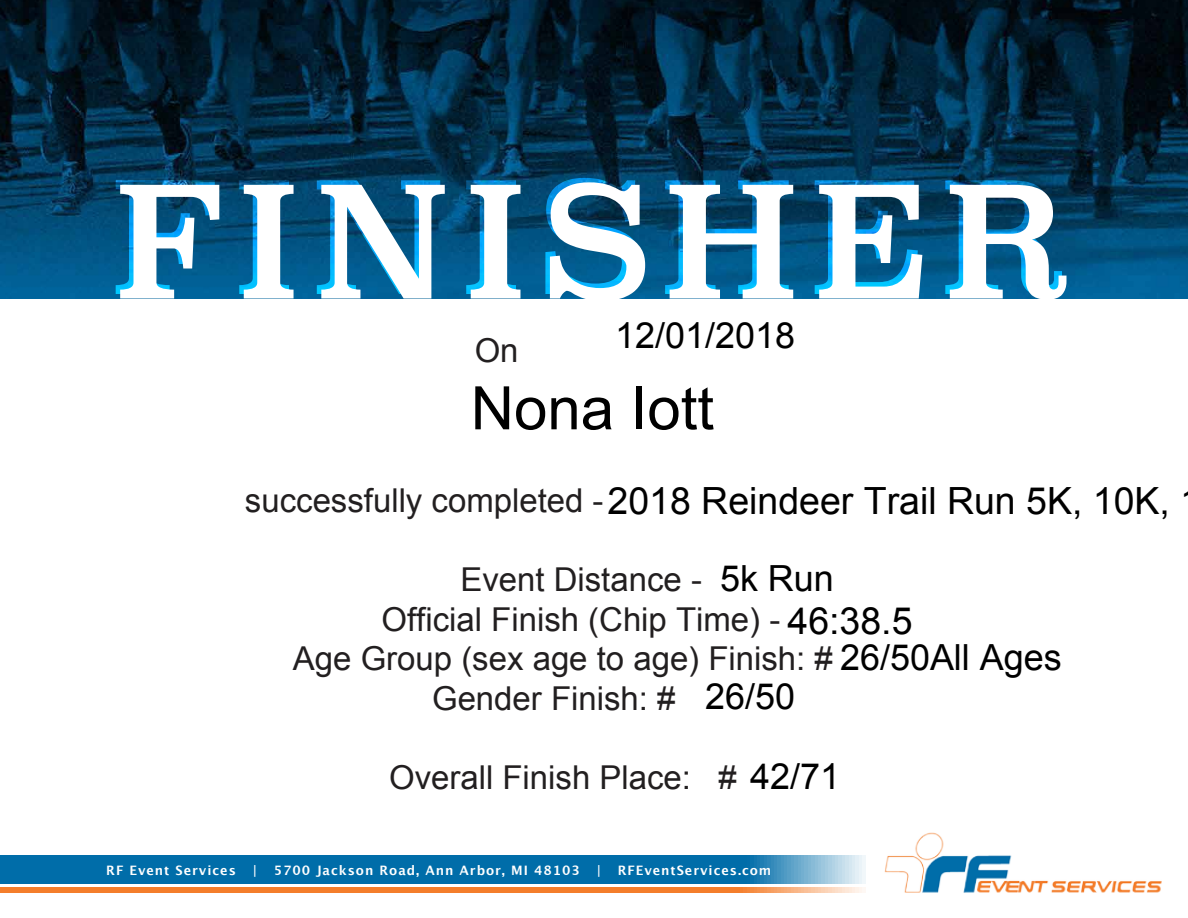
<style>
.page{position:relative;width:1188px;height:918px;background:#fff}
.page>*{position:absolute;margin:0;border:0;box-sizing:border-box;transform-origin:0 0}
.t1{font:153px "Superclarendon";letter-spacing:.1em;color:#fff}
.t2{font:60px "Arial";color:#000}
.t3{font:37.5px "Arial";color:#000}
.t4{font:36px "Arial";color:#000}
.t5{font:32.85px "Arial";color:#221f20}
.t6{font:700 13.05px "Lucida Grande";letter-spacing:.075em;color:#fff}
.s1{font-size:36px;color:#000}
</style>
<div class="page">
<img style="left:0;top:0;width:1188px;height:298px">
<img style="left:884px;top:832px;width:278px;height:61px">
<svg style="left:0;top:856px;width:865px;height:27px;background:#1076ae"></svg>
<svg style="left:0;top:887px;width:865px;height:5px;background:#f48739"></svg>
<h1 class="t1" style="left:110px;top:135px;width:957px">FINISHER</h1>
<p class="t5" style="left:475px;top:328px;width:45px">On</p>
<p class="t4" style="left:615px;top:315px;width:182px">12/01/2018</p>
<h2 class="t2" style="left:471px;top:375px;width:245px">Nona Iott</h2>
<p class="t3" style="left:608px;top:480px;width:564px">2018 Reindeer Trail Run 5K, 10K,</p>
<p class="t5" style="left:245px;top:479px;width:360px">successfully completed -</p>
<p class="t4" style="left:720px;top:558px;width:116px">5k Run</p>
<p class="t5" style="left:460px;top:558px;width:243px">Event Distance -</p>
<p class="t5" style="left:382px;top:598px;width:400px">Official Finish (Chip Time) -</p>
<p class="t5" style="left:293px;top:637px;width:770px">Age Group (sex age to age) Finish: # <span class="s1">26/50All Ages</span></p>
<p class="t5" style="left:432px;top:677px;width:245px">Gender Finish: #</p>
<p class="t3" style="left:788px;top:600px;width:127px">46:38.5</p>
<p class="t4" style="left:705px;top:677px;width:92px">26/50</p>
<p class="t5" style="left:389px;top:756px;width:452px">Overall Finish Place: # <span class="s1">42/71</span></p>
<p class="t6" style="left:106px;top:860px;width:131px">RF Event Services</p>
<p class="t6" style="left:252px;top:860px;width:6px">|</p>
<p class="t6" style="left:274px;top:860px;width:308px">5700 Jackson Road, Ann Arbor, MI 48103</p>
<p class="t6" style="left:596px;top:860px;width:6px">|</p>
<p class="t6" style="left:618px;top:860px;width:155px">RFEventServices.com</p>
</div>
